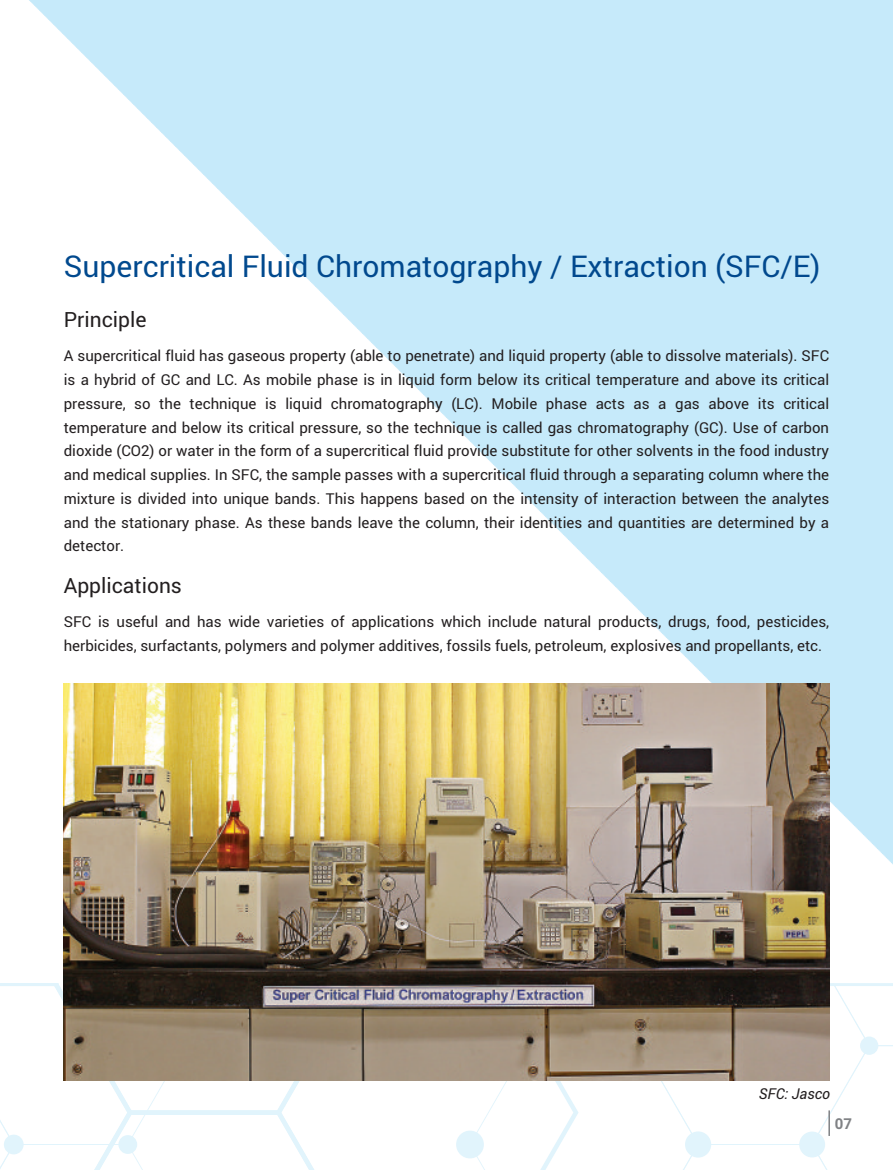
<style>
.page{position:relative;width:893px;height:1170px;background:#fff}
.page>*{position:absolute;margin:0;border:0;box-sizing:border-box;transform-origin:0 0}
.t1{font:30px "Roboto";color:#01498e}
.t2{font:21px "Roboto";color:#231f20}
.t3{font:15px/23.7px "Roboto";color:#231f20;text-align:justify}
.t4{font:italic 15px "Roboto";color:#231f20}
.t5{font:700 15px "Roboto";color:#808285}
</style>
<div class="page">
<img style="left:29px;top:0;width:864px;height:983px">
<svg style="left:578px;top:983px;width:315px;height:186px"></svg>
<svg style="left:356px;top:1080px;width:222px;height:89px"></svg>
<svg style="left:0;top:983px;width:356px;height:186px"></svg>
<div style="left:860px;top:1036px;width:18px;height:18px;background:#e1f4fc;border-radius:50%"></div>
<div style="left:685px;top:1131px;width:26px;height:26px;background:#e1f4fc;border-radius:50%"></div>
<div style="left:799px;top:1131px;width:26px;height:26px;background:#e1f4fc;border-radius:50%"></div>
<div style="left:456px;top:1130px;width:28px;height:28px;background:#e1f4fc;border-radius:50%"></div>
<div style="left:118px;top:1134px;width:19px;height:19px;background:#e1f4fc;border-radius:50%"></div>
<div style="left:4px;top:1134px;width:20px;height:20px;background:#e1f4fc;border-radius:50%"></div>
<img style="left:64px;top:683px;width:765px;height:397px">
<hr style="left:828px;top:1110px;width:2px;height:25px;background:#808285">
<h1 class="t1" style="left:64px;top:245px;width:758px">Supercritical Fluid Chromatography / Extraction (SFC/E)</h1>
<h2 class="t2" style="left:64px;top:305px;width:84px">Principle</h2>
<p class="t3" style="left:64px;top:343px;width:767px">A supercritical fluid has gaseous property (able to penetrate) and liquid property (able to dissolve materials). SFC is a hybrid of GC and LC. As mobile phase is in liquid form below its critical temperature and above its critical pressure, so the technique is liquid chromatography (LC). Mobile phase acts as a gas above its critical temperature and below its critical pressure, so the technique is called gas chromatography (GC). Use of carbon dioxide (CO2) or water in the form of a supercritical fluid provide substitute for other solvents in the food industry and medical supplies. In SFC, the sample passes with a supercritical fluid through a separating column where the mixture is divided into unique bands. This happens based on the intensity of interaction between the analytes and the stationary phase. As these bands leave the column, their identities and quantities are determined by a detector.</p>
<h2 class="t2" style="left:64px;top:571px;width:120px">Applications</h2>
<p class="t3" style="left:64px;top:609px;width:767px">SFC is useful and has wide varieties of applications which include natural products, drugs, food, pesticides, herbicides, surfactants, polymers and polymer additives, fossils fuels, petroleum, explosives and propellants, etc.</p>
<p class="t4" style="left:759px;top:1082px;width:73px">SFC: Jasco</p>
<p class="t5" style="left:835px;top:1117px;width:19px">07</p>
</div>
